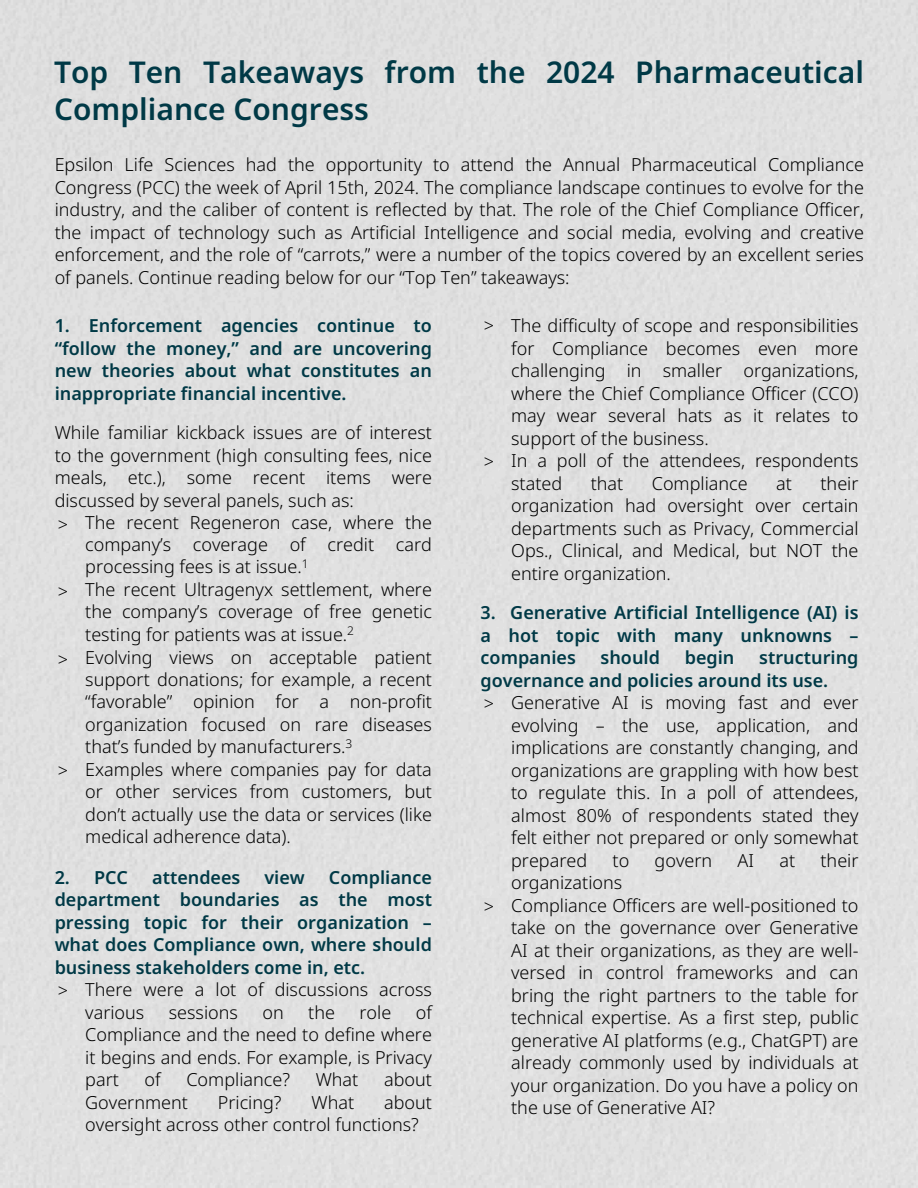
<style>
.page{position:relative;width:918px;height:1188px;background:#fff}
.page>*{position:absolute;margin:0;border:0;box-sizing:border-box;transform-origin:0 0}
.t1{font:600 30px/37.2px "Noto Sans";color:#003946}
.t2{font:300 18px/22.5px "Noto Sans";color:#000;text-align:justify}
.t3{font:600 18px/22.5px "Noto Sans";color:#003946;text-align:justify}
</style>
<div class="page">
<h1 class="t1" style="left:54px;top:52px;width:812px">Top Ten Takeaways from the 2024 Pharmaceutical<br>Compliance Congress</h1>
<p class="t2" style="left:55px;top:153px;width:811px">Epsilon Life Sciences had the opportunity to attend the Annual Pharmaceutical Compliance Congress (PCC) the week of April 15th, 2024. The compliance landscape continues to evolve for the industry, and the caliber of content is reflected by that. The role of the Chief Compliance Officer, the impact of technology such as Artificial Intelligence and social media, evolving and creative enforcement, and the role of “carrots,” were a number of the topics covered by an excellent series of panels. Continue reading below for our “Top Ten” takeaways:</p>
<p class="t3" style="left:55px;top:314px;width:379px">1. Enforcement agencies continue to “follow the money,” and are uncovering new theories about what constitutes an inappropriate financial incentive.</p>
<h2 class="t2" style="left:55px;top:421px;width:379px">While familiar kickback issues are of interest to the government (high consulting fees, nice meals, etc.), some recent items were discussed by several panels, such as:</h2>
<p class="t2" style="left:85px;top:511px;width:348px">The recent Regeneron case, where the</p>
<p class="t2" style="left:85px;top:533px;width:348px;text-align:left">company’s coverage of credit card processing fees is at issue.<sup>1<br></sup>The recent Ultragenyx settlement, where the company’s coverage of free genetic testing for patients was at issue.<sup>2</sup></p>
<p class="t2" style="left:85px;top:646px;width:348px">Evolving views on acceptable patient</p>
<p class="t2" style="left:85px;top:668px;width:348px;text-align:left">support donations; for example, a recent “favorable” opinion for a non-profit organization focused on rare diseases that’s funded by manufacturers.<sup>3<br></sup>Examples where companies pay for data or other services from customers, but don’t actually use the data or services (like medical adherence data).</p>
<p class="t3" style="left:55px;top:865px;width:75px">2. PCC</p>
<p class="t3" style="left:152px;top:865px;width:90px">attendees</p>
<p class="t3" style="left:264px;top:865px;width:42px">view</p>
<p class="t2" style="left:58px;top:513px;width:12px">&gt;</p>
<p class="t2" style="left:58px;top:580px;width:12px">&gt;</p>
<p class="t2" style="left:58px;top:647px;width:12px">&gt;</p>
<h2 class="t2" style="left:58px;top:759px;width:12px">&gt;</h2>
<p class="t3" style="left:55px;top:865px;width:379px;text-indent:274px">Compliance department boundaries as the most pressing topic for their organization – what does Compliance own, where should business stakeholders come in, etc.</p>
<h2 class="t2" style="left:85px;top:978px;width:348px">There were a lot of discussions across various</h2>
<p class="t2" style="left:58px;top:979px;width:12px">&gt;</p>
<h2 class="t2" style="left:85px;top:1000px;width:348px;text-indent:331px">of Compliance and the need to define where it begins and ends. For example, is Privacy part</h2>
<h2 class="t2" style="left:169px;top:1000px;width:71px">sessions</h2>
<h2 class="t2" style="left:262px;top:1000px;width:23px">on</h2>
<h2 class="t2" style="left:308px;top:1000px;width:28px">the</h2>
<h2 class="t2" style="left:360px;top:1000px;width:33px">role</h2>
<h2 class="t2" style="left:145px;top:1068px;width:18px">of</h2>
<h2 class="t2" style="left:186px;top:1068px;width:105px">Compliance?</h2>
<h2 class="t2" style="left:316px;top:1068px;width:44px">What</h2>
<h2 class="t2" style="left:384px;top:1068px;width:49px">about</h2>
<h2 class="t2" style="left:85px;top:1090px;width:104px">Government</h2>
<h2 class="t2" style="left:218px;top:1090px;width:65px">Pricing?</h2>
<h2 class="t2" style="left:312px;top:1090px;width:44px">What</h2>
<h2 class="t2" style="left:85px;top:1090px;width:348px;text-indent:299px">about oversight across other control functions?</h2>
<p class="t2" style="left:511px;top:314px;width:349px">The difficulty of scope and responsibilities for Compliance becomes even more challenging in smaller organizations, where the Chief Compliance Officer (CCO) may wear several hats as it relates to support of the business.</p>
<p class="t2" style="left:511px;top:449px;width:349px">In a poll of the attendees, respondents stated</p>
<p class="t2" style="left:484px;top:314px;width:12px">&gt;</p>
<p class="t2" style="left:484px;top:450px;width:12px">&gt;</p>
<p class="t2" style="left:511px;top:472px;width:349px;text-indent:309px">their organization had oversight over certain departments such as Privacy, Commercial Ops., Clinical, and Medical, but NOT the entire organization.</p>
<p class="t3" style="left:481px;top:601px;width:379px">3. Generative Artificial Intelligence (AI) is a hot topic with many unknowns – companies</p>
<p class="t2" style="left:591px;top:472px;width:34px">that</p>
<p class="t2" style="left:652px;top:472px;width:97px">Compliance</p>
<p class="t2" style="left:776px;top:472px;width:17px">at</p>
<p class="t3" style="left:601px;top:646px;width:61px">should</p>
<p class="t3" style="left:685px;top:646px;width:51px">begin</p>
<p class="t3" style="left:481px;top:646px;width:379px;text-indent:279px">structuring governance and policies around its use.</p>
<p class="t2" style="left:511px;top:691px;width:349px">Generative AI is moving fast and ever evolving – the use, application, and implications are constantly changing, and organizations are grappling with how best to regulate this. In a poll of attendees, almost 80% of respondents stated they felt either not prepared or only somewhat prepared</p>
<p class="t2" style="left:484px;top:692px;width:12px">&gt;</p>
<p class="t2" style="left:613px;top:849px;width:18px">to</p>
<p class="t2" style="left:655px;top:849px;width:59px">govern</p>
<p class="t2" style="left:738px;top:849px;width:18px">AI</p>
<p class="t2" style="left:779px;top:849px;width:17px">at</p>
<p class="t2" style="left:821px;top:849px;width:40px">their</p>
<p class="t2" style="left:511px;top:871px;width:113px">organizations</p>
<p class="t2" style="left:511px;top:894px;width:349px">Compliance Officers are well-positioned to take on the governance over Generative AI at their organizations, as they are well&shy;versed in control frameworks and can bring the right partners to the table for technical expertise. As a first step, public generative AI platforms (e.g., ChatGPT) are already commonly used by individuals at your organization. Do you have a policy on the use of Generative AI?</p>
<p class="t2" style="left:484px;top:895px;width:12px">&gt;</p>
</div>
